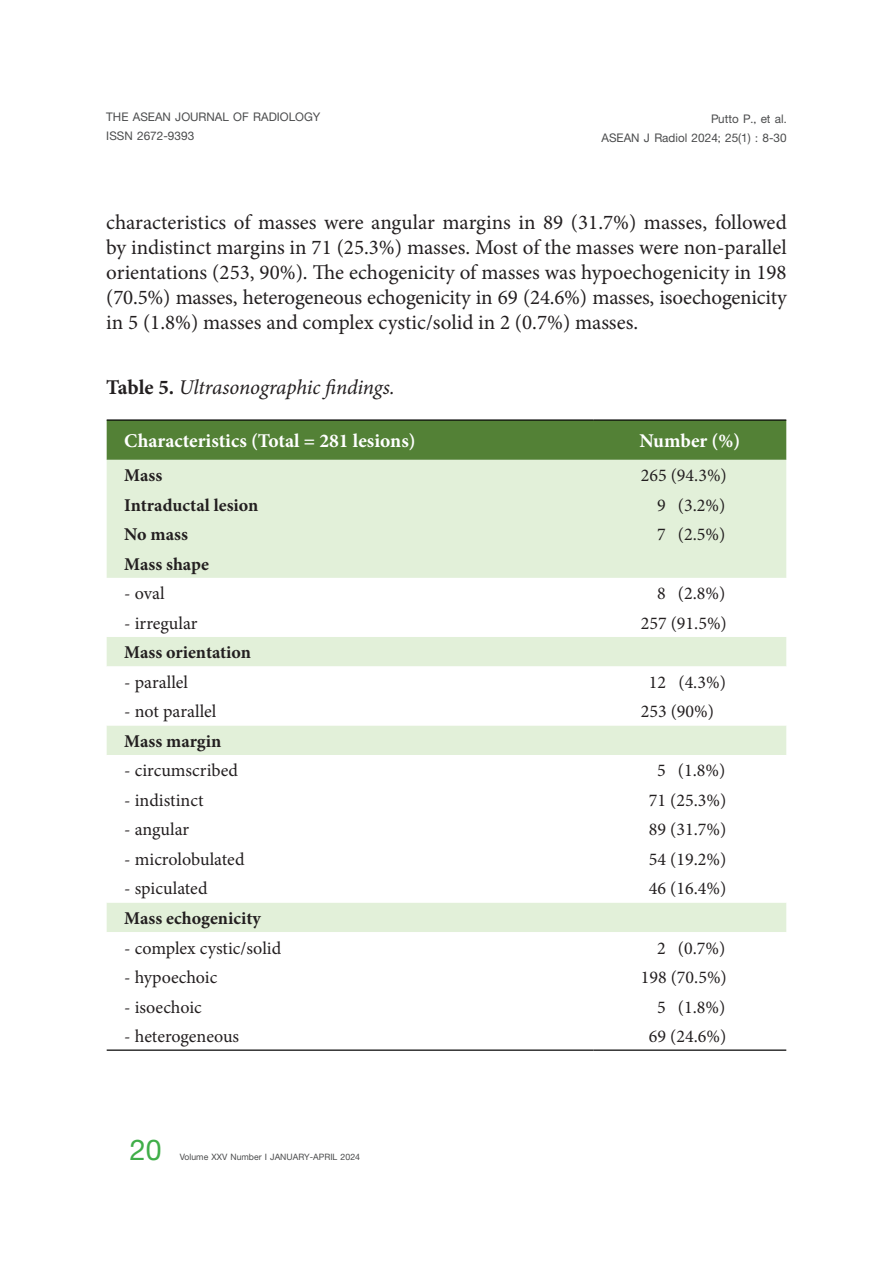
<style>
.page{position:relative;width:893px;height:1263px;background:#fff}
.page>*{position:absolute;margin:0;border:0;box-sizing:border-box;transform-origin:0 0}
.t1{font:700 43.5px "PSL Kanda Pro";color:#40ae49}
.t2{font:21px/25.2px "Minion Pro";letter-spacing:-.005em;color:#231f20;text-align:justify}
.t3{font:italic 21px "Minion Pro";letter-spacing:-.01em;color:#231f20}
.t4{font:700 19.5px "Minion Pro";color:#fff}
.t5{font:18px "Minion Pro";color:#231f20}
.t6{font:700 18px/18.9px "PSL Kanda Pro";color:#4b4c4d;text-align:right}
.t7{font:700 18px "Minion Pro";color:#231f20}
.t8{font:700 13.35px "PSL Kanda Pro";color:#4b4c4d}
.s1{color:#4d4e4f}
.s2{font-weight:700;font-style:normal}
</style>
<div class="page">
<div style="left:107px;top:421px;width:679px;height:39px;background:#538136"></div>
<div style="left:107px;top:460px;width:679px;height:118px;background:#e2f0d9"></div>
<svg style="left:107px;top:637px;width:679px;height:295px"></svg>
<hr style="left:107px;top:419px;width:486px;height:2px;background:#000">
<hr style="left:593px;top:419px;width:193px;height:2px;background:#000">
<hr style="left:107px;top:1049px;width:486px;height:2px;background:#000">
<hr style="left:593px;top:1049px;width:193px;height:2px;background:#000">
<p class="t6" style="left:106px;top:107px;width:216px">THE ASEAN JOURNAL OF RADIOLOGY</p>
<p class="t6" style="left:106px;top:126px;width:89px">ISSN 2672-9393</p>
<p class="t6" style="left:601px;top:109px;width:187px">Putto P., e<span class="s1">t al.<br></span>ASEAN J Radiol 2024; 25(1) : 8-30</p>
<p class="t2" style="left:106px;top:209px;width:682px">characteristics of masses were angular margins in 89 (31.7%) masses, followed by indistinct margins in 71 (25.3%) masses. Most of the masses were non-parallel orientations (253, 90%). The echogenicity of masses was hypoechogenicity in 198 (70.5%) masses, heterogeneous echogenicity in 69 (24.6%) masses, isoechogenicity in 5 (1.8%) masses and complex cystic/solid in 2 (0.7%) masses.</p>
<p class="t3" style="left:106px;top:373px;width:290px"><span class="s2">Table 5.</span> Ultrasonographic findings.</p>
<p class="t4" style="left:124px;top:427px;width:293px">Characteristics (Total = 281 lesions)</p>
<p class="t4" style="left:639px;top:427px;width:102px">Number (%)</p>
<p class="t7" style="left:124px;top:463px;width:40px">Mass</p>
<p class="t5" style="left:641px;top:463px;width:88px">265 (94.3%)</p>
<p class="t7" style="left:124px;top:492px;width:136px">Intraductal lesion</p>
<p class="t5" style="left:657px;top:493px;width:70px">9 (3.2%)</p>
<p class="t7" style="left:124px;top:522px;width:65px">No mass</p>
<p class="t5" style="left:657px;top:522px;width:70px">7 (2.5%)</p>
<p class="t7" style="left:124px;top:551px;width:86px">Mass shape</p>
<p class="t5" style="left:124px;top:581px;width:42px">- oval</p>
<p class="t5" style="left:657px;top:581px;width:70px">8 (2.8%)</p>
<p class="t5" style="left:124px;top:611px;width:75px">- irregular</p>
<p class="t5" style="left:641px;top:611px;width:88px">257 (91.5%)</p>
<p class="t7" style="left:124px;top:640px;width:128px">Mass orientation</p>
<p class="t5" style="left:124px;top:670px;width:65px">- parallel</p>
<p class="t5" style="left:649px;top:670px;width:78px">12 (4.3%)</p>
<p class="t5" style="left:124px;top:699px;width:94px">- not parallel</p>
<p class="t5" style="left:641px;top:699px;width:75px">253 (90%)</p>
<p class="t7" style="left:124px;top:728px;width:99px">Mass margin</p>
<p class="t5" style="left:124px;top:758px;width:115px">- circumscribed</p>
<p class="t5" style="left:657px;top:758px;width:70px">5 (1.8%)</p>
<p class="t5" style="left:124px;top:788px;width:81px">- indistinct</p>
<p class="t5" style="left:649px;top:788px;width:79px">71 (25.3%)</p>
<p class="t5" style="left:124px;top:818px;width:67px">- angular</p>
<p class="t5" style="left:649px;top:818px;width:79px">89 (31.7%)</p>
<p class="t5" style="left:124px;top:847px;width:122px">- microlobulated</p>
<p class="t5" style="left:649px;top:847px;width:79px">54 (19.2%)</p>
<p class="t5" style="left:124px;top:877px;width:85px">- spiculated</p>
<p class="t5" style="left:649px;top:877px;width:79px">46 (16.4%)</p>
<p class="t7" style="left:124px;top:905px;width:138px">Mass echogenicity</p>
<p class="t5" style="left:124px;top:936px;width:158px">- complex cystic/solid</p>
<p class="t5" style="left:657px;top:936px;width:70px">2 (0.7%)</p>
<p class="t5" style="left:124px;top:965px;width:95px">- hypoechoic</p>
<p class="t5" style="left:641px;top:965px;width:88px">198 (70.5%)</p>
<p class="t5" style="left:124px;top:995px;width:79px">- isoechoic</p>
<p class="t5" style="left:657px;top:995px;width:70px">5 (1.8%)</p>
<p class="t5" style="left:124px;top:1024px;width:116px">- heterogeneous</p>
<p class="t5" style="left:649px;top:1024px;width:79px">69 (24.6%)</p>
<h1 class="t1" style="left:130px;top:1125px;width:33px">20</h1>
<p class="t8" style="left:180px;top:1149px;width:182px">Volume XXV Number I JANUARY-APRIL 2024</p>
</div>
